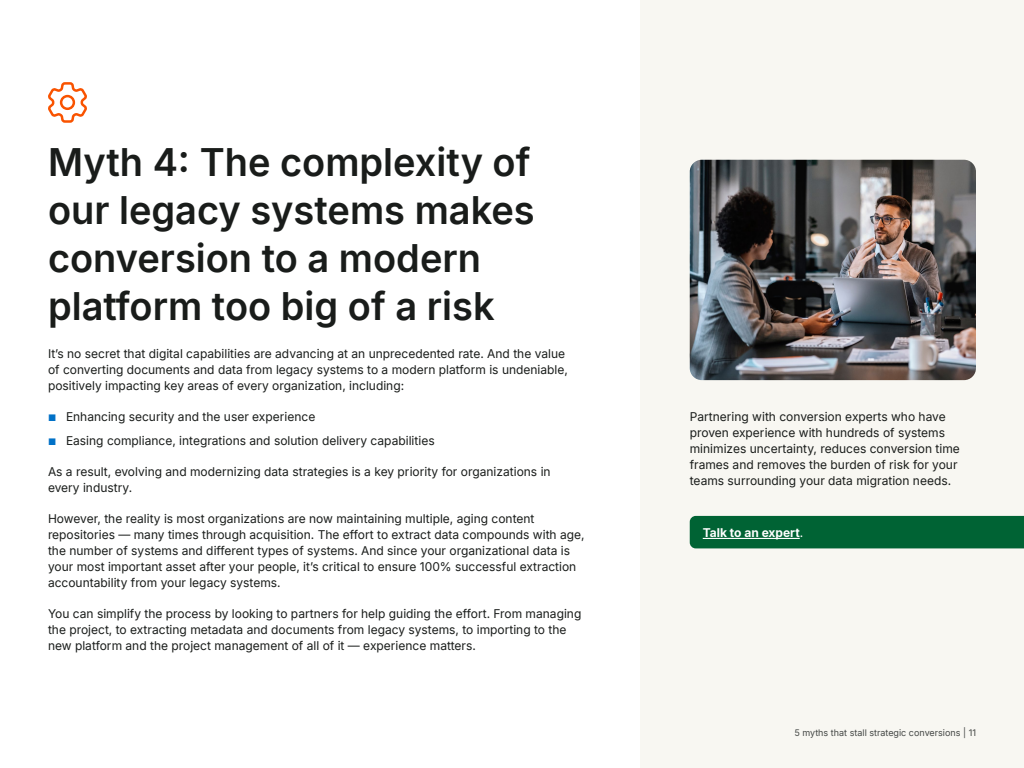
<style>
.page{position:relative;width:1024px;height:768px;background:#fff}
.page>*{position:absolute;margin:0;border:0;box-sizing:border-box;transform-origin:0 0}
.t1{font:600 38px/48px "Inter";color:#191c1a}
.t2{font:12px/16px "Inter";color:#191c1a}
.t3{font:700 12px "Inter";color:#fff}
.t4{font:9px "Inter";color:#444745}
.s1{font-size:9px;color:#0071c7}
.s2{font-weight:400}
</style>
<div class="page">
<div style="left:640px;top:0;width:384px;height:768px;background:#f8f7f2"></div>
<img style="left:690px;top:160px;width:286px;height:220px">
<svg style="left:48px;top:82px;width:39px;height:41px"></svg>
<div style="left:690px;top:516px;width:334px;height:32px;background:#006334"></div>
<hr style="left:703px;top:538px;width:97px;height:1px;background:#fff">
<h1 class="t1" style="left:48px;top:137px;width:488px">Myth 4: The complexity of our legacy systems makes conversion to a modern platform too big of a risk</h1>
<p class="t2" style="left:48px;top:345px;width:521px">It’s no secret that digital capabilities are advancing at an unprecedented rate. And the value of converting documents and data from legacy systems to a modern platform is undeniable, positively impacting key areas of every organization, including:</p>
<p class="t2" style="left:48px;top:408px;width:269px"><span class="s1">■</span> Enhancing security and the user experience</p>
<p class="t2" style="left:48px;top:432px;width:388px"><span class="s1">■</span> Easing compliance, integrations and solution delivery capabilities</p>
<p class="t2" style="left:48px;top:463px;width:504px">As a result, evolving and modernizing data strategies is a key priority for organizations in every industry.</p>
<p class="t2" style="left:48px;top:510px;width:538px">However, the reality is most organizations are now maintaining multiple, aging content repositories — many times through acquisition. The effort to extract data compounds with age, the number of systems and different types of systems. And since your organizational data is your most important asset after your people, it’s critical to ensure 100% successful extraction accountability from your legacy systems.</p>
<p class="t2" style="left:48px;top:605px;width:535px">You can simplify the process by looking to partners for help guiding the effort. From managing the project, to extracting metadata and documents from legacy systems, to importing to the new platform and the project management of all of it — experience matters.</p>
<p class="t2" style="left:690px;top:408px;width:272px">Partnering with conversion experts who have proven experience with hundreds of systems minimizes uncertainty, reduces conversion time frames and removes the burden of risk for your teams surrounding your data migration needs.</p>
<p class="t3" style="left:703px;top:523px;width:102px">Talk to an expert<span class="s2">.</span></p>
<p class="t4" style="left:794px;top:726px;width:183px">5 myths that stall strategic conversions | 11</p>
</div>
